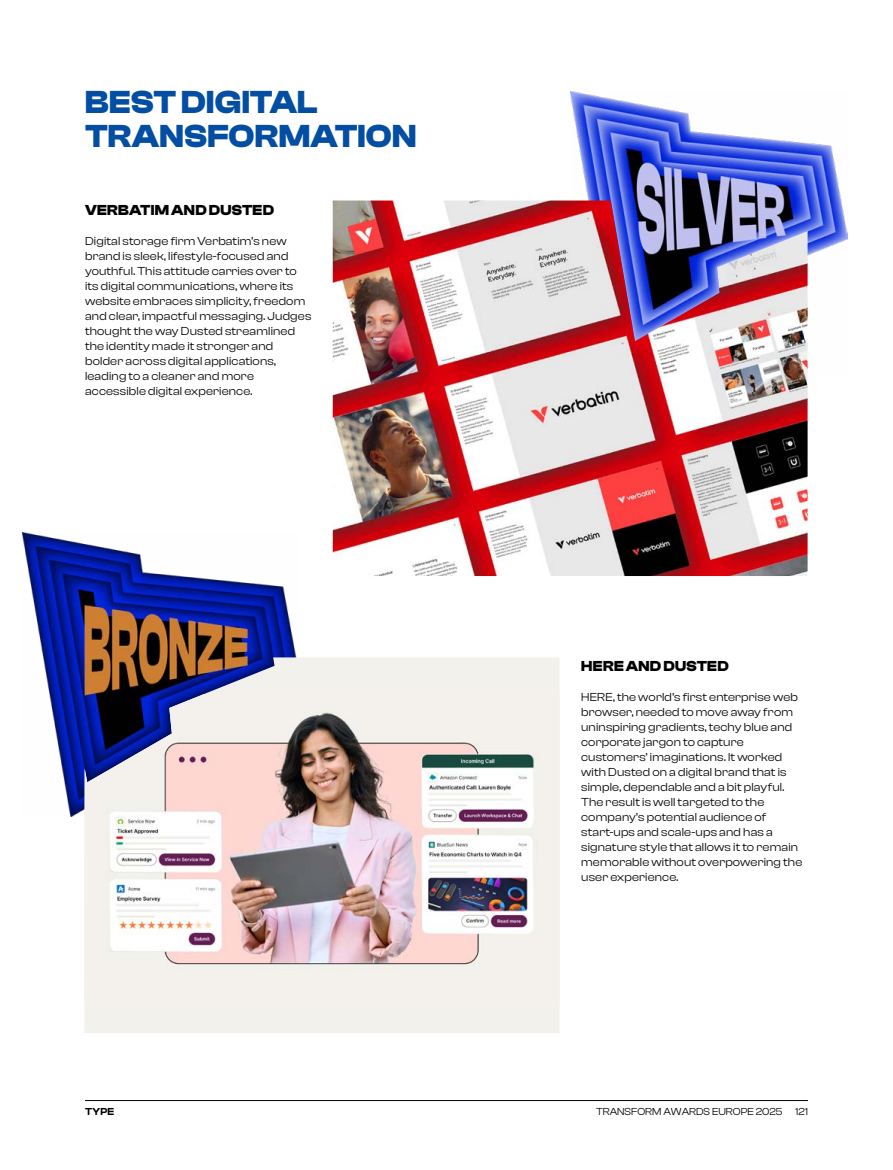
<style>
.page{position:relative;width:893px;height:1170px;background:#fff}
.page>*{position:absolute;margin:0;border:0;box-sizing:border-box;transform-origin:0 0}
.t1{font:700 33px/34.5px "Clash Display";letter-spacing:.01em;color:#034ea2}
.t2{font:700 15px "Clash Display";letter-spacing:.02em;color:#000}
.t3{font:12px/15px "Clash Display";letter-spacing:.015em;color:#000}
.t4{font:10.5px "Clash Display";color:#000}
.t5{font:600 10.5px "Clash Display";color:#000}
</style>
<div class="page">
<hr style="left:85px;top:1100px;width:723px;height:1px;background:#000">
<img style="left:570px;top:91px;width:277px;height:165px">
<img style="left:333px;top:200px;width:475px;height:376px">
<img style="left:22px;top:532px;width:275px;height:284px">
<svg style="left:84px;top:657px;width:475px;height:375px;background:#d5cfcb"></svg>
<img style="left:84px;top:694px;width:475px;height:308px">
<h1 class="t1" style="left:85px;top:85px;width:333px">BEST DIGITAL<br>TRANSFORMATION</h1>
<p class="t2" style="left:85px;top:201px;width:191px">VERBATIM AND DUSTED</p>
<p class="t3" style="left:85px;top:233px;width:228px">Digital storage firm Verbatim’s new brand is sleek, lifestyle-focused and youthful. This attitude carries over to its digital communications, where its website embraces simplicity, freedom and clear, impactful messaging. Judges thought the way Dusted streamlined the identity made it stronger and bolder across digital applications, leading to a cleaner and more accessible digital experience.</p>
<p class="t5" style="left:85px;top:1105px;width:31px">TYPE</p>
<p class="t2" style="left:581px;top:657px;width:149px">HERE AND DUSTED</p>
<p class="t3" style="left:581px;top:689px;width:223px">HERE, the world’s first enterprise web browser, needed to move away from uninspiring gradients, techy blue and corporate jargon to capture customers’ imaginations. It worked with Dusted on a digital brand that is simple, dependable and a bit playful.<br>The result is well targeted to the company’s potential audience of start-ups and scale-ups and has a signature style that allows it to remain memorable without overpowering the user experience.</p>
<p class="t4" style="left:596px;top:1105px;width:213px">TRANSFORM AWARDS EUROPE 2025 121</p>
</div>
